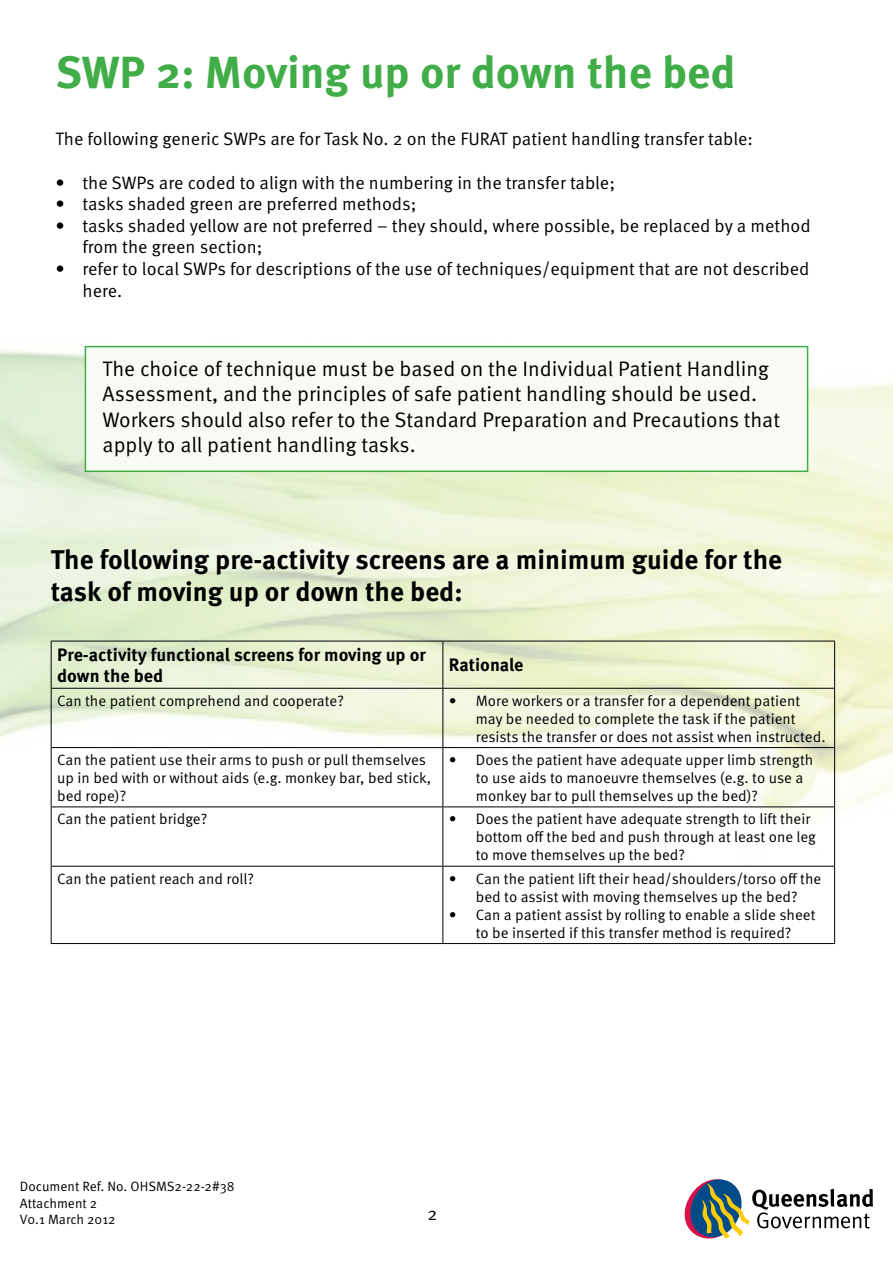
<style>
.page{position:relative;width:893px;height:1263px;background:#fff}
.page>*{position:absolute;margin:0;border:0;box-sizing:border-box;transform-origin:0 0}
.t1{font:700 45px "Meta Pro";color:#41ad49}
.t2{font:700 27px/32.4px "Meta Pro";color:#000}
.t3{font:21px/25.2px "Meta Pro";color:#000}
.t4{font:18px/21.6px "Meta Pro";color:#000}
.t5{font:700 18px/21.6px "Meta Pro";color:#000}
.t6{font:15px/18px "Meta Pro";color:#000}
.t7{font:13.5px/16.2px "Meta Pro";color:#000}
</style>
<div class="page">
<svg style="left:684px;top:1179px;width:189px;height:60px"></svg>
<div style="left:85px;top:346px;width:723px;height:126px;background:#f8fbf4;border:2px solid #41ad49"></div>
<hr style="left:51px;top:641px;width:392px;height:1px;background:#000">
<hr style="left:51px;top:641px;width:1px;height:47px;background:#000">
<hr style="left:443px;top:641px;width:392px;height:1px;background:#000">
<hr style="left:442px;top:641px;width:1px;height:47px;background:#000">
<hr style="left:834px;top:641px;width:1px;height:47px;background:#000">
<hr style="left:51px;top:688px;width:392px;height:1px;background:#000">
<hr style="left:51px;top:689px;width:1px;height:58px;background:#000">
<hr style="left:443px;top:688px;width:392px;height:1px;background:#000">
<hr style="left:442px;top:689px;width:1px;height:58px;background:#000">
<hr style="left:834px;top:689px;width:1px;height:58px;background:#000">
<hr style="left:51px;top:747px;width:392px;height:1px;background:#000">
<hr style="left:51px;top:748px;width:1px;height:58px;background:#000">
<hr style="left:443px;top:747px;width:392px;height:1px;background:#000">
<hr style="left:442px;top:748px;width:1px;height:58px;background:#000">
<hr style="left:834px;top:748px;width:1px;height:58px;background:#000">
<hr style="left:51px;top:806px;width:392px;height:1px;background:#000">
<hr style="left:51px;top:807px;width:1px;height:59px;background:#000">
<hr style="left:443px;top:806px;width:392px;height:1px;background:#000">
<hr style="left:442px;top:807px;width:1px;height:59px;background:#000">
<hr style="left:834px;top:807px;width:1px;height:59px;background:#000">
<hr style="left:51px;top:866px;width:392px;height:1px;background:#000">
<hr style="left:51px;top:866px;width:1px;height:77px;background:#000">
<hr style="left:443px;top:866px;width:392px;height:1px;background:#000">
<hr style="left:442px;top:866px;width:1px;height:77px;background:#000">
<hr style="left:834px;top:866px;width:1px;height:77px;background:#000">
<hr style="left:51px;top:943px;width:392px;height:1px;background:#000">
<hr style="left:443px;top:943px;width:392px;height:1px;background:#000">
<h1 class="t1" style="left:55px;top:44px;width:682px">SWP 2: Moving up or down the bed</h1>
<p class="t4" style="left:55px;top:129px;width:699px">The following generic SWPs are for Task No. 2 on the FURAT patient handling transfer table:</p>
<p class="t4" style="left:55px;top:172px;width:561px">• the SWPs are coded to align with the numbering in the transfer table;</p>
<p class="t4" style="left:55px;top:194px;width:363px">• tasks shaded green are preferred methods;</p>
<p class="t4" style="left:82px;top:215px;width:730px;text-indent:-27px">• tasks shaded yellow are not preferred – they should, where possible, be replaced by a method from the green section;</p>
<p class="t4" style="left:82px;top:259px;width:729px;text-indent:-27px">• refer to local SWPs for descriptions of the use of techniques/equipment that are not described here.</p>
<p class="t3" style="left:103px;top:357px;width:679px">The choice of technique must be based on the Individual Patient Handling Assessment, and the principles of safe patient handling should be used.<br>Workers should also refer to the Standard Preparation and Precautions that apply to all patient handling tasks.</p>
<h2 class="t2" style="left:51px;top:544px;width:733px">The following pre-activity screens are a minimum guide for the task of moving up or down the bed:</h2>
<p class="t5" style="left:57px;top:644px;width:370px">Pre-activity functional screens for moving up or down the bed</p>
<p class="t5" style="left:449px;top:655px;width:76px">Rationale</p>
<p class="t6" style="left:57px;top:692px;width:288px">Can the patient comprehend and cooperate?</p>
<p class="t6" style="left:476px;top:692px;width:351px;text-indent:-27px">• More workers or a transfer for a dependent patient may be needed to complete the task if the patient resists the transfer or does not assist when instructed.</p>
<p class="t6" style="left:57px;top:751px;width:376px">Can the patient use their arms to push or pull themselves up in bed with or without aids (e.g. monkey bar, bed stick, bed rope)?</p>
<p class="t6" style="left:476px;top:751px;width:339px;text-indent:-27px">• Does the patient have adequate upper limb strength to use aids to manoeuvre themselves (e.g. to use a monkey bar to pull themselves up the bed)?</p>
<p class="t6" style="left:57px;top:810px;width:152px">Can the patient bridge?</p>
<p class="t6" style="left:476px;top:810px;width:342px;text-indent:-27px">• Does the patient have adequate strength to lift their bottom off the bed and push through at least one leg to move themselves up the bed?</p>
<p class="t6" style="left:57px;top:870px;width:198px">Can the patient reach and roll?</p>
<p class="t6" style="left:449px;top:870px;width:374px;text-align:center">• Can the patient lift their head/shoulders/torso off the bed to assist with moving themselves up the bed?</p>
<p class="t6" style="left:449px;top:906px;width:368px;text-align:center">• Can a patient assist by rolling to enable a slide sheet to be inserted if this transfer method is required?</p>
<p class="t7" style="left:20px;top:1179px;width:216px">Document Ref. No. OHSMS2-22-2#38<br>Attachment 2<br>V0.1 March 2012</p>
<p class="t4" style="left:427px;top:1204px;width:11px">2</p>
</div>
